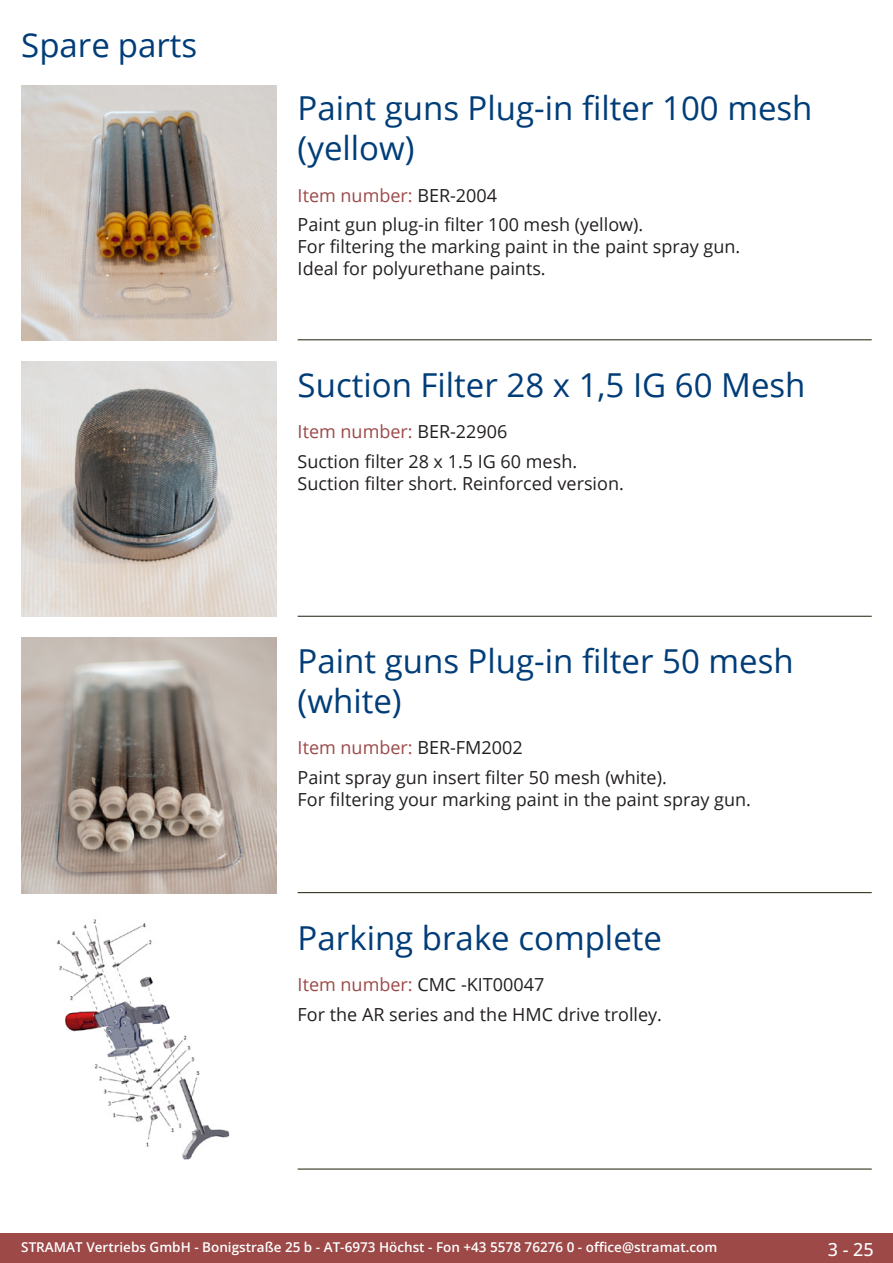
<style>
.page{position:relative;width:893px;height:1263px;background:#fff}
.page>*{position:absolute;margin:0;border:0;box-sizing:border-box;transform-origin:0 0}
.Produkttitel{font:33px/39.6px "Open Sans";color:#003d78}
.RastTitel{font:33px "Open Sans";color:#003d78}
.Beschreibung_Text{font:18px/21.6px "Open Sans";color:#231f20}
.TechDaten_Überschrif{font:18px "Open Sans";color:#9c4948}
.TechDaten_Überschrif-2{font:18px "Open Sans";color:#231f20}
.t1{font:500 18px "Open Sans";color:#fff}
.t2{font:600 13.5px "Open Sans";color:#fff}
.s1{color:#231f20}
.s2{color:#9c4948}
</style>
<div class="page">
<div style="left:0;top:1233px;width:893px;height:30px;background:#9c4948"></div>
<hr style="left:298px;top:340px;width:574px;height:1px;background:#201d08">
<hr style="left:298px;top:616px;width:574px;height:1px;background:#201d08">
<hr style="left:298px;top:892px;width:574px;height:1px;background:#201d08">
<hr style="left:298px;top:1169px;width:574px;height:1px;background:#201d08">
<img style="left:21px;top:85px;width:255px;height:255px">
<img style="left:21px;top:361px;width:255px;height:256px">
<img style="left:21px;top:638px;width:255px;height:255px">
<img style="left:56px;top:919px;width:174px;height:241px">
<p class="RastTitel" style="left:21px;top:22px;width:178px">Spare parts</p>
<p class="Produkttitel" style="left:298px;top:88px;width:516px">Paint guns Plug-in filter 100 mesh (yellow)</p>
<p class="TechDaten_Überschrif" style="left:298px;top:183px;width:201px">Item number: <span class="s1">BER-2004</span></p>
<p class="Beschreibung_Text" style="left:298px;top:214px;width:444px">Paint gun plug-in filter 100 mesh (yellow).<br>For filtering the marking paint in the paint spray gun.<br>Ideal for polyurethane paints.</p>
<p class="Produkttitel" style="left:298px;top:364px;width:509px">Suction Filter 28 x 1,5 IG 60 Mesh</p>
<p class="TechDaten_Überschrif" style="left:298px;top:420px;width:211px">Item number: <span class="s1">BER-22906</span></p>
<p class="Beschreibung_Text" style="left:298px;top:450px;width:328px">Suction filter 28 x 1.5 IG 60 mesh.<br>Suction filter short. Reinforced version.</p>
<p class="Produkttitel" style="left:298px;top:640px;width:497px">Paint guns Plug-in filter 50 mesh (white)</p>
<p class="TechDaten_Überschrif" style="left:298px;top:735px;width:226px">Item number: <span class="s1">BER-FM2002</span></p>
<p class="Beschreibung_Text" style="left:298px;top:766px;width:455px">Paint spray gun insert filter 50 mesh (white).<br>For filtering your marking paint in the paint spray gun.</p>
<p class="Produkttitel" style="left:298px;top:917px;width:366px">Parking brake complete</p>
<p class="TechDaten_Überschrif-2" style="left:298px;top:972px;width:248px"><span class="s2">Item number:</span> CMC -KIT00047</p>
<p class="Beschreibung_Text" style="left:298px;top:1003px;width:366px">For the AR series and the HMC drive trolley.</p>
<p class="t2" style="left:21px;top:1238px;width:698px">STRAMAT Vertriebs GmbH - Bonigstraße 25 b - AT-6973 Höchst - Fon +43 5578 76276 0 - office@stramat.com</p>
<p class="t1" style="left:828px;top:1237px;width:48px">3 - 25</p>
</div>
